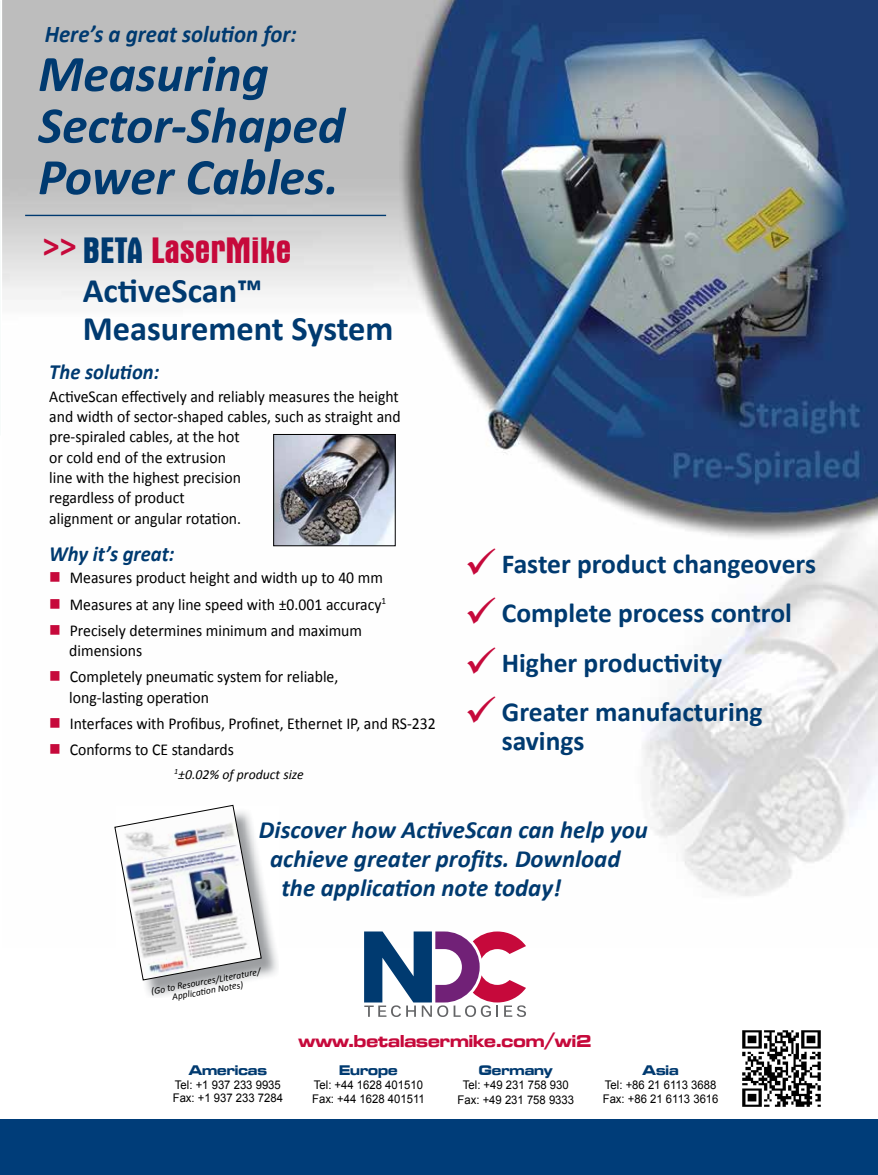
<style>
.page{position:relative;width:878px;height:1175px;background:#fff}
.page>*{position:absolute;margin:0;border:0;box-sizing:border-box;transform-origin:0 0}
.t1{font:italic 700 51.6px/51.6px "Calibri";color:#003a70}
.t2{font:700 condensed 37.2px "Aurora BT";color:#c6093b}
.t3{font:700 34.35px/38.5px "Calibri";color:#003a70}
.t4{font:700 34.35px "Calibri";color:#c6093b}
.t5{font:700 27.45px/29px "Calibri";color:#003a70}
.t6{font:italic 700 24.75px "Calibri";color:#003a70}
.t7{font:italic 700 24.15px "Calibri";color:#003a70;scale:.95 1}
.t8{font:italic 700 21.75px "Calibri";color:#003a70;scale:.95 1}
.t9{font:17.85px "Microgramma D Bold Exte";color:#c6093b;scale:.95 1}
.t10{font:16.65px/20.4px "Calibri";color:#000;scale:.95 1}
.t11{font:14.4px "Microgramma D Bold Exte";color:#003a70;scale:.95 1}
.t12{font:italic 13.8px "Calibri";color:#000}
.t13{font:12px/13.6px "Arial";color:#000;scale:.95 1}
.t14{font:italic 9.6px/9.8px "Calibri";color:#000;text-align:center}
.s1{color:#003a70}
.s2{color:#c6093b}
</style>
<div class="page">
<img style="left:742px;top:1030px;width:79px;height:77px">
<img style="left:2px;top:0;width:876px;height:896px">
<svg style="left:364px;top:931px;width:162px;height:86px"></svg>
<img style="left:275px;top:436px;width:118px;height:108px">
<div style="left:273px;top:434px;width:122px;height:112px;border:1px solid #000"></div>
<hr style="left:25px;top:215px;width:361px;height:1px;background:#003a70">
<img style="left:142px;top:806px;width:137px;height:191px">
<svg style="left:114px;top:804px;width:148px;height:176px"></svg>
<div style="left:0;top:1119px;width:878px;height:55px;background:#003d79"></div>
<h3 class="t7" style="left:45px;top:19px;width:267px">Here’s a great solution for:</h3>
<h1 class="t1" style="left:38px;top:48px;width:308px">Measuring<br>Sector-Shaped<br>Power Cables.</h1>
<h2 class="t2" style="left:83px;top:229px;width:210px"><span class="s1">BETA</span> LaserMike</h2>
<h3 class="t3" style="left:83px;top:271px;width:312px">ActiveScan™<br>Measurement System</h3>
<h3 class="t4" style="left:42px;top:224px;width:36px">&gt;&gt;</h3>
<h3 class="t8" style="left:49px;top:358px;width:117px">The solution:</h3>
<p class="t10" style="left:49px;top:386px;width:371px">ActiveScan effectively and reliably measures the height and width of sector-shaped cables, such as straight and pre-spiraled cables, at the hot<br>or cold end of the extrusion<br>line with the highest precision<br>regardless of product<br>alignment or angular rotation.</p>
<h3 class="t8" style="left:49px;top:540px;width:133px">Why it’s great:</h3>
<p class="t10" style="left:49px;top:567px;width:353px"><span class="s2">■</span> Measures product height and width up to 40 mm</p>
<p class="t10" style="left:49px;top:594px;width:356px"><span class="s2">■</span> Measures at any line speed with ±0.001 accuracy<sup>1</sup></p>
<p class="t10" style="left:69px;top:620px;width:310px;text-indent:-20px"><span class="s2">■</span> Precisely determines minimum and maximum dimensions</p>
<p class="t10" style="left:69px;top:666px;width:285px;text-indent:-20px"><span class="s2">■</span> Completely pneumatic system for reliable, long-lasting operation</p>
<p class="t10" style="left:49px;top:713px;width:408px"><span class="s2">■</span> Interfaces with Profibus, Profinet, Ethernet IP, and RS-232</p>
<p class="t10" style="left:49px;top:739px;width:196px"><span class="s2">■</span> Conforms to CE standards</p>
<p class="t12" style="left:174px;top:765px;width:131px"><sup>1</sup>±0.02% of product size</p>
<h3 class="t5" style="left:464px;top:549px;width:353px"><span class="s2">✓</span> Faster product changeovers</h3>
<h3 class="t5" style="left:464px;top:599px;width:329px"><span class="s2">✓</span> Complete process control</h3>
<h3 class="t5" style="left:464px;top:648px;width:259px"><span class="s2">✓</span> Higher productivity</h3>
<h3 class="t5" style="left:501px;top:698px;width:262px;text-indent:-37px"><span class="s2">✓</span> Greater manufacturing savings</h3>
<h3 class="t6" style="left:259px;top:814px;width:390px">Discover how ActiveScan can help you</h3>
<h3 class="t6" style="left:270px;top:842px;width:352px">achieve greater profits. Download</h3>
<h3 class="t6" style="left:281px;top:871px;width:281px">the application note today!</h3>
<p class="t14" style="left:150px;top:985px;width:112px;rotate:-10deg">(Go to Resources/Literature/<br>Applicati on Notes)</p>
<p class="t11" style="left:189px;top:1060px;width:84px">Americas</p>
<p class="t13" style="left:173px;top:1077px;width:118px">Tel: +1 937 233 9935<br>Fax: +1 937 233 7284</p>
<p class="t9" style="left:298px;top:1029px;width:310px">www.betalasermike.com/wi2</p>
<p class="t11" style="left:339px;top:1060px;width:63px">Europe</p>
<p class="t13" style="left:312px;top:1077px;width:120px;line-height:14.4px">Tel: +44 1628 401510<br>Fax: +44 1628 401511</p>
<p class="t11" style="left:479px;top:1060px;width:79px">Germany</p>
<p class="t13" style="left:457px;top:1077px;width:124px;line-height:14.4px;text-align:center">Tel: +49 231 758 930<br>Fax: +49 231 758 9333</p>
<p class="t11" style="left:642px;top:1060px;width:40px">Asia</p>
<p class="t13" style="left:602px;top:1078px;width:123px">Tel: +86 21 6113 3688<br>Fax: +86 21 6113 3616</p>
</div>
